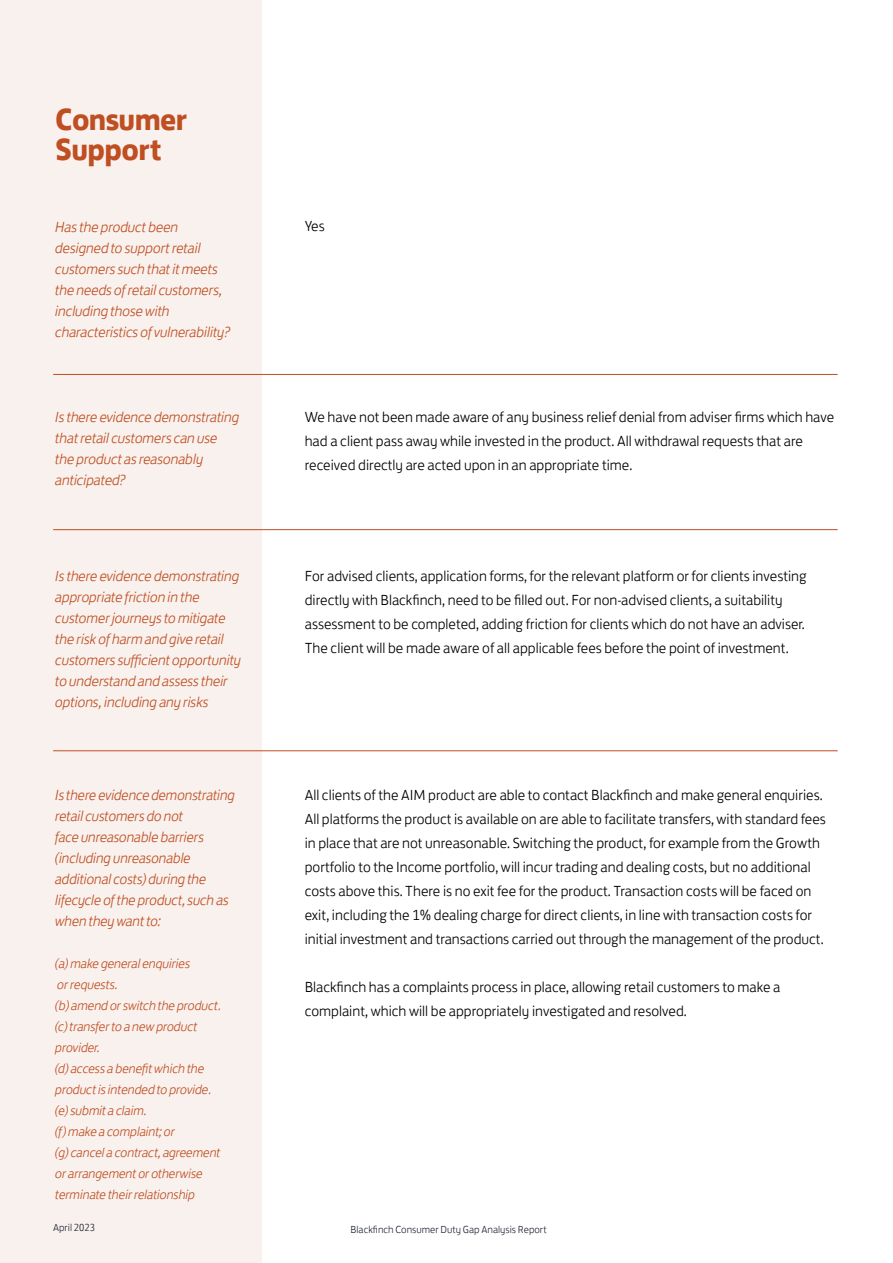
<style>
.page{position:relative;width:893px;height:1263px;background:#fff}
.page>*{position:absolute;margin:0;border:0;box-sizing:border-box;transform-origin:0 0}
.t1{font:700 31.5px/30px "FS Jack";letter-spacing:-.02em;color:#bf4e22}
.t2{font:300 15px/24px "FS Jack";color:#000}
.t3{font:italic 300 15px/21px "FS Jack";letter-spacing:-.02em;color:#bf4e22}
.t4{font:italic 300 13.5px/21px "FS Jack";letter-spacing:-.02em;color:#bf4e22}
.t5{font:300 10.5px "FS Jack";color:#24293a}
</style>
<div class="page">
<div style="left:0;top:0;width:261px;height:1263px;background:#f9f1ed"></div>
<hr style="left:53px;top:374px;width:785px;height:1px;background:#bf4e22">
<hr style="left:53px;top:750px;width:785px;height:1px;background:#bf4e22">
<hr style="left:53px;top:529px;width:785px;height:1px;background:#bf4e22">
<h1 class="t1" style="left:55px;top:102px;width:134px">Consumer<br>Support</h1>
<p class="t3" style="left:55px;top:215px;width:176px">Has the product been designed to support retail customers such that it meets the needs of retail customers, including those with characteristics of vulnerability?</p>
<p class="t2" style="left:305px;top:213px;width:22px">Yes</p>
<p class="t3" style="left:55px;top:405px;width:186px">Is there evidence demonstrating that retail customers can use the product as reasonably anticipated?</p>
<p class="t2" style="left:305px;top:403px;width:531px">We have not been made aware of any business relief denial from adviser firms which have had a client pass away while invested in the product. All withdrawal requests that are received directly are acted upon in an appropriate time.</p>
<p class="t3" style="left:55px;top:564px;width:188px">Is there evidence demonstrating appropriate friction in the customer journeys to mitigate the risk of harm and give retail customers sufficient opportunity to understand and assess their options, including any risks</p>
<p class="t2" style="left:305px;top:562px;width:503px">For advised clients, application forms, for the relevant platform or for clients investing directly with Blackfinch, need to be filled out. For non-advised clients, a suitability assessment to be completed, adding friction for clients which do not have an adviser.<br>The client will be made aware of all applicable fees before the point of investment.</p>
<p class="t3" style="left:55px;top:783px;width:182px">Is there evidence demonstrating retail customers do not<br>face unreasonable barriers (including unreasonable additional costs) during the lifecycle of the product, such as when they want to:</p>
<p class="t4" style="left:55px;top:952px;width:167px">(a) make general enquiries<br>or requests.<br>(b) amend or switch the product. (c) transfer to a new product provider.<br>(d) access a benefit which the product is intended to provide. (e) submit a claim.<br>(f) make a complaint; or<br>(g) cancel a contract, agreement or arrangement or otherwise terminate their relationship</p>
<p class="t2" style="left:305px;top:781px;width:523px">All clients of the AIM product are able to contact Blackfinch and make general enquiries.<br>All platforms the product is available on are able to facilitate transfers, with standard fees in place that are not unreasonable. Switching the product, for example from the Growth portfolio to the Income portfolio, will incur trading and dealing costs, but no additional costs above this. There is no exit fee for the product. Transaction costs will be faced on exit, including the 1% dealing charge for direct clients, in line with transaction costs for initial investment and transactions carried out through the management of the product.</p>
<p class="t2" style="left:305px;top:973px;width:477px">Blackfinch has a complaints process in place, allowing retail customers to make a complaint, which will be appropriately investigated and resolved.</p>
<p class="t5" style="left:53px;top:1219px;width:43px">April 2023</p>
<p class="t5" style="left:351px;top:1221px;width:198px">Blackfinch Consumer Duty Gap Analysis Report</p>
</div>
